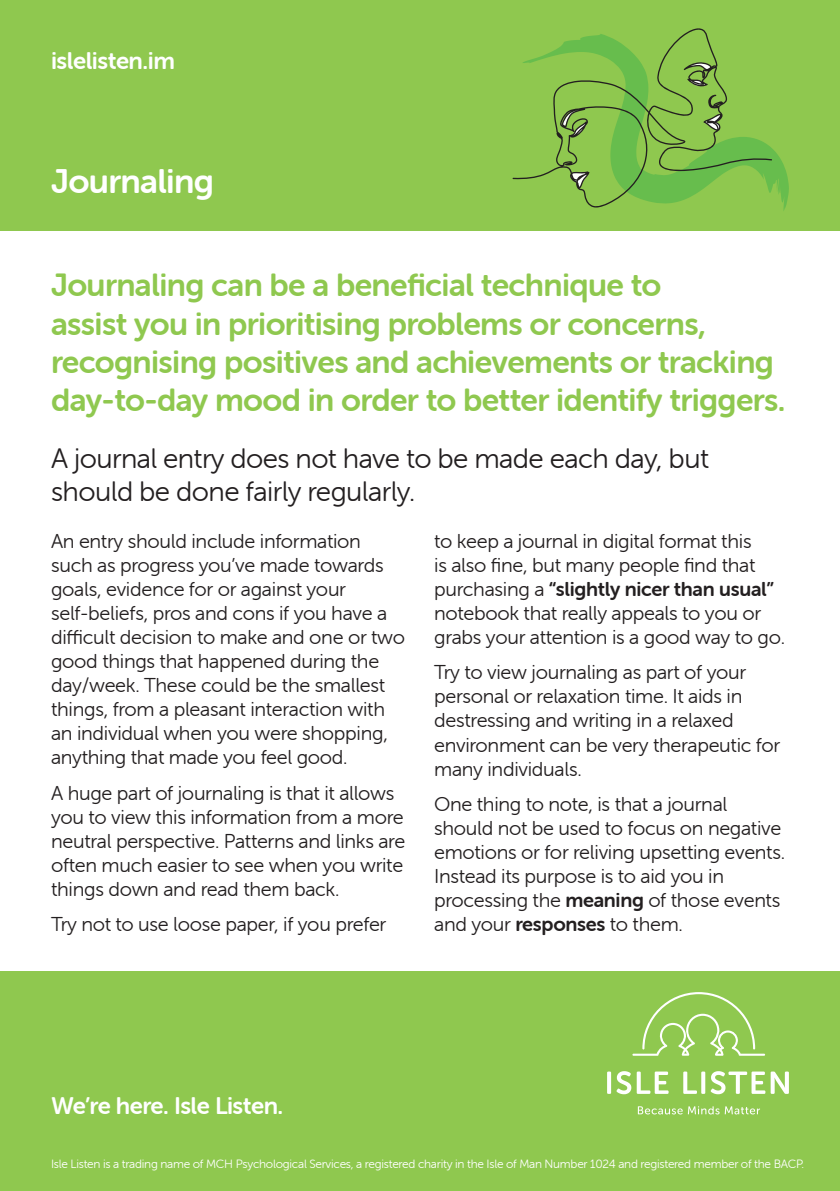
<style>
.page{position:relative;width:840px;height:1191px;background:#fff}
.page>*{position:absolute;margin:0;border:0;box-sizing:border-box;transform-origin:0 0}
.t1{font:34px "Museo Sans Rounded 700";letter-spacing:-.02em;color:#fff}
.Paragraph_Style_1{font:32px/38.4px "Museo Sans Rounded 700";letter-spacing:-.02em;color:#8fc84f}
.Paragraph_Style_1-2{font:28px/33.6px "Museo Sans Rounded 300";letter-spacing:-.02em;color:#231f20}
.t2{font:24px "Museo Sans Rounded 700";letter-spacing:-.02em;color:#fff}
.t3{font:20px/24px "Museo Sans Rounded 300";letter-spacing:-.015em;color:#231f20}
.t4{font:12px "Museo Sans Rounded 300";letter-spacing:-.02em;color:#fff}
.s1{font-family:"Museo Sans Rounded 700"}
</style>
<div class="page">
<div style="left:0;top:0;width:839px;height:231px;background:#8fc84f"></div>
<div style="left:0;top:971px;width:839px;height:220px;background:#8fc84f"></div>
<svg style="left:593px;top:148px;width:195px;height:63px"></svg>
<svg style="left:606px;top:1071px;width:4px;height:22px"></svg>
<svg style="left:616px;top:1071px;width:52px;height:23px"></svg>
<svg style="left:683px;top:1071px;width:13px;height:22px"></svg>
<svg style="left:700px;top:1071px;width:5px;height:22px"></svg>
<svg style="left:710px;top:1071px;width:78px;height:23px"></svg>
<svg style="left:637px;top:1106px;width:122px;height:8px"></svg>
<svg style="left:632px;top:992px;width:132px;height:63px"></svg>
<svg style="left:512px;top:28px;width:259px;height:179px"></svg>
<p class="t2" style="left:51px;top:47px;width:125px">islelisten.im</p>
<p class="t1" style="left:51px;top:162px;width:164px">Journaling</p>
<p class="Paragraph_Style_1" style="left:51px;top:266px;width:735px">Journaling can be a beneficial technique to<br>assist you in prioritising problems or concerns, recognising positives and achievements or tracking day-to-day mood in order to better identify triggers.</p>
<p class="Paragraph_Style_1-2" style="left:51px;top:441px;width:659px">A journal entry does not have to be made each day, but should be done fairly regularly.</p>
<p class="t3" style="left:51px;top:529px;width:355px">An entry should include information such as progress you’ve made towards goals, evidence for or against your self-beliefs, pros and cons if you have a difficult decision to make and one or two good things that happened during the day/week. These could be the smallest things, from a pleasant interaction with an individual when you were shopping, anything that made you feel good.</p>
<p class="t3" style="left:51px;top:781px;width:355px">A huge part of journaling is that it allows you to view this information from a more neutral perspective. Patterns and links are often much easier to see when you write things down and read them back.</p>
<p class="t3" style="left:51px;top:912px;width:336px">Try not to use loose paper, if you prefer</p>
<p class="t3" style="left:434px;top:529px;width:352px">to keep a journal in digital format this<br>is also fine, but many people find that purchasing a <span class="s1">“slightly nicer than usual” </span>notebook that really appeals to you or grabs your attention is a good way to go.</p>
<p class="t3" style="left:434px;top:661px;width:347px">Try to view journaling as part of your personal or relaxation time. It aids in destressing and writing in a relaxed environment can be very therapeutic for many individuals.</p>
<p class="t3" style="left:434px;top:792px;width:352px">One thing to note, is that a journal should not be used to focus on negative emotions or for reliving upsetting events.<br>Instead its purpose is to aid you in processing the <span class="s1">meaning</span> of those events and your <span class="s1">responses</span> to them.</p>
<p class="t2" style="left:51px;top:1092px;width:234px">We’re here. Isle Listen.</p>
<p class="t4" style="left:51px;top:1157px;width:754px">Isle Listen is a trading name of MCH Psychological Services, a registered charity in the Isle of Man Number 1024 and registered member of the BACP.</p>
</div>
